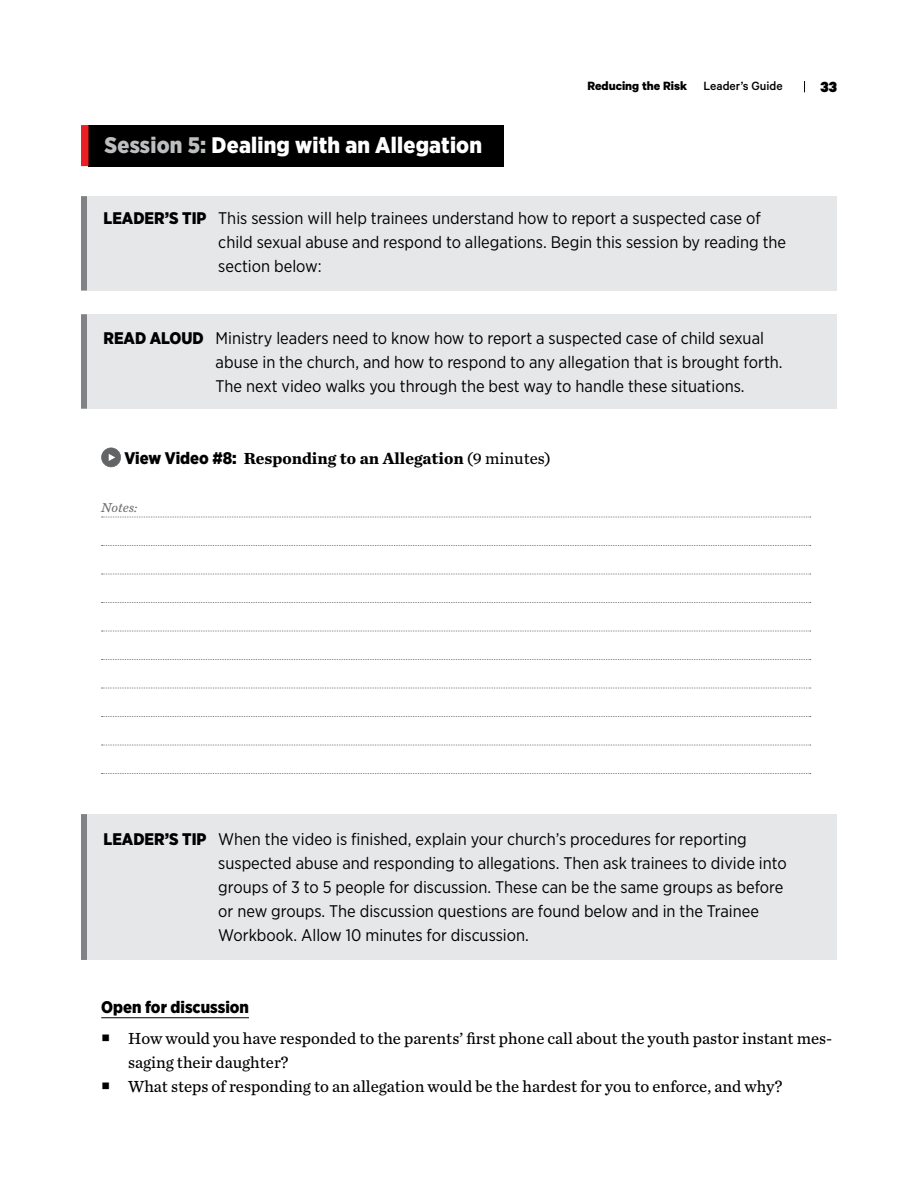
<style>
.page{position:relative;width:918px;height:1188px;background:#fff}
.page>*{position:absolute;margin:0;border:0;box-sizing:border-box;transform-origin:0 0}
.Heading-1{font:900 22.5px "Gotham Narrow";letter-spacing:.01em;color:#fff}
.Note-Tip_-_Sans_seri{font:16.8px/24px "Gotham Narrow";color:#000}
.t1{font:16.8px/24px "Chronicle Text G3";color:#000}
.Main_Text{font:700 16.8px "Chronicle Text G3";color:#000}
.Open_for_Discussion{font:900 16.8px "Gotham Narrow";color:#000}
.t2{font:900 16.5px "Calibre";color:#000}
.t3{font:700 13.5px "Calibre";color:#000}
.Notes_lines{font:italic 13.5px "Chronicle Text G3";color:#6d6e71}
.s1{color:#bcbec0}
.s2{font-weight:500}
.s3{font-weight:900}
.s4{font-family:"Gotham Narrow";font-weight:900}
.s5{font-weight:400}
</style>
<div class="page">
<div style="left:81px;top:196px;width:756px;height:95px;background:#e6e7e8"></div>
<div style="left:81px;top:196px;width:6px;height:95px;background:#808285"></div>
<div style="left:81px;top:314px;width:756px;height:95px;background:#e6e7e8"></div>
<div style="left:81px;top:314px;width:6px;height:95px;background:#808285"></div>
<div style="left:81px;top:814px;width:756px;height:146px;background:#e6e7e8"></div>
<div style="left:81px;top:814px;width:6px;height:146px;background:#808285"></div>
<div style="left:88px;top:125px;width:415px;height:41px;background:#000"></div>
<div style="left:81px;top:125px;width:7px;height:41px;background:#ed1d24"></div>
<svg style="left:102px;top:517px;width:709px;height:1px"></svg>
<svg style="left:102px;top:545px;width:709px;height:1px"></svg>
<svg style="left:102px;top:574px;width:709px;height:1px"></svg>
<svg style="left:102px;top:602px;width:709px;height:1px"></svg>
<svg style="left:102px;top:631px;width:709px;height:1px"></svg>
<svg style="left:102px;top:659px;width:709px;height:1px"></svg>
<svg style="left:102px;top:688px;width:709px;height:1px"></svg>
<svg style="left:102px;top:716px;width:709px;height:1px"></svg>
<svg style="left:102px;top:745px;width:709px;height:1px"></svg>
<svg style="left:102px;top:773px;width:709px;height:1px"></svg>
<hr style="left:101px;top:1017px;width:148px;height:1px;background:#000">
<svg style="left:101px;top:448px;width:20px;height:19px"></svg>
<p class="Heading-1" style="left:104px;top:130px;width:379px"><span class="s1">Session 5:</span> Dealing with an Allegation</p>
<p class="t3" style="left:587px;top:77px;width:197px">Reducing the Risk <span class="s2">Leader’s Guide</span></p>
<p class="t2" style="left:820px;top:76px;width:18px">33</p>
<p class="Note-Tip_-_Sans_seri" style="left:218px;top:206px;width:569px;text-indent:-115px"><span class="s3">LEADER’S TIP</span> This session will help trainees understand how to report a suspected case of child sexual abuse and respond to allegations. Begin this session by reading the section below:</p>
<p class="Note-Tip_-_Sans_seri" style="left:216px;top:326px;width:569px;text-indent:-112px"><span class="s3">READ ALOUD</span> Ministry leaders need to know how to report a suspected case of child sexual abuse in the church, and how to respond to any allegation that is brought forth.<br>The next video walks you through the best way to handle these situations.</p>
<p class="Main_Text" style="left:124px;top:445px;width:428px"><span class="s4">View Video #8:</span> Responding to an Allegation <span class="s5">(9 minutes)</span></p>
<p class="Notes_lines" style="left:101px;top:497px;width:38px">Notes:</p>
<p class="Note-Tip_-_Sans_seri" style="left:218px;top:827px;width:570px;text-indent:-115px"><span class="s3">LEADER’S TIP</span> When the video is finished, explain your church’s procedures for reporting suspected abuse and responding to allegations. Then ask trainees to divide into groups of 3 to 5 people for discussion. These can be the same groups as before or new groups. The discussion questions are found below and in the Trainee Workbook. Allow 10 minutes for discussion.</p>
<p class="Open_for_Discussion" style="left:101px;top:996px;width:149px">Open for discussion</p>
<p class="t1" style="left:128px;top:1025px;width:706px;text-indent:-27px">○ How would you have responded to the parents’ first phone call about the youth pastor instant mes&shy;saging their daughter?</p>
<p class="t1" style="left:101px;top:1073px;width:683px">○ What steps of responding to an allegation would be the hardest for you to enforce, and why?</p>
</div>
